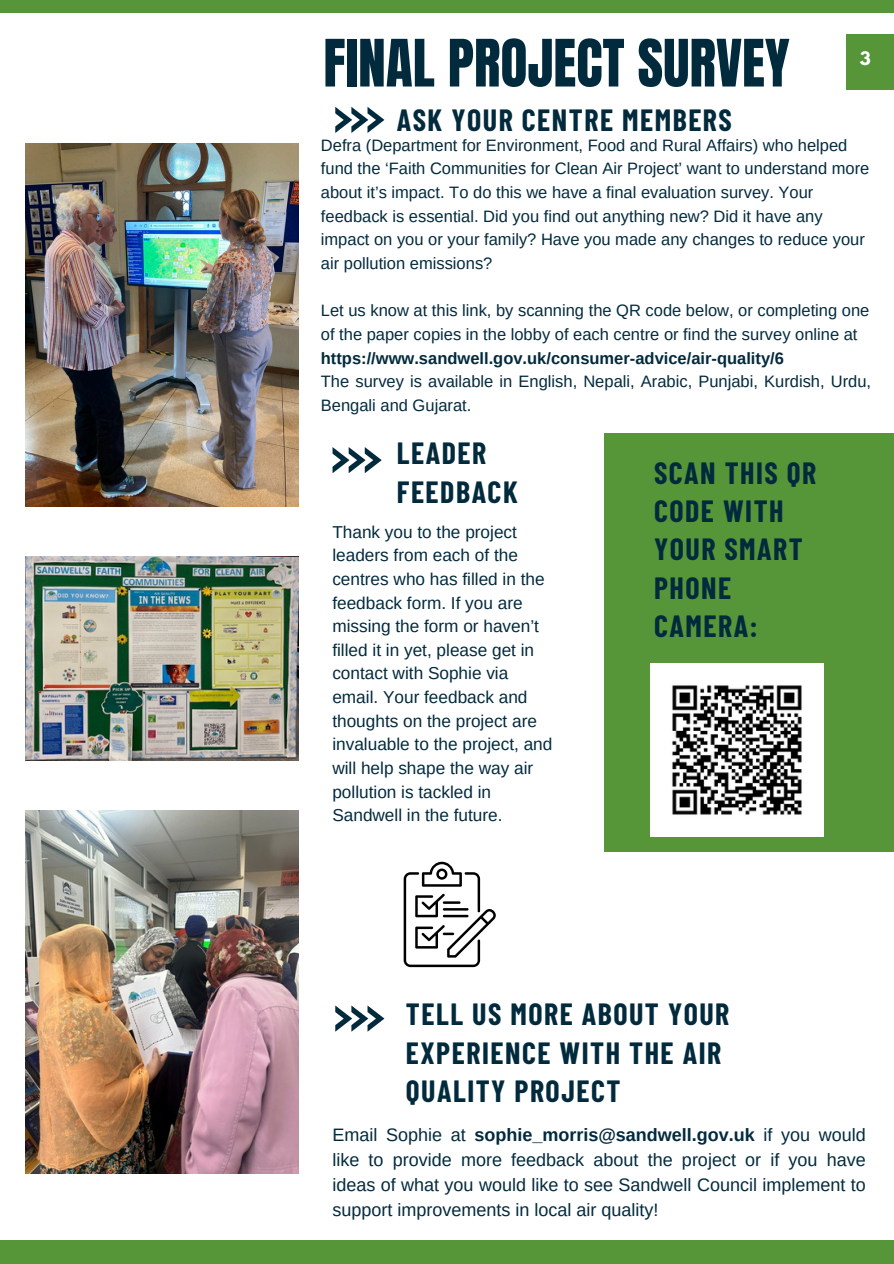
<style>
.page{position:relative;width:894px;height:1264px;background:#fff}
.page>*{position:absolute;margin:0;border:0;box-sizing:border-box;transform-origin:0 0}
.t1{font:55.5px "Anton";color:#022a3d}
.t2{font:700 30px/38.2px "Barlow Condensed";letter-spacing:.05em;color:#022a3d}
.t3{font:18px/24.8px "Arimo";color:#022a3d;text-align:justify}
.t4{font:17.25px/23.7px "Arimo";color:#022a3d}
.t5{font:16.5px/23.7px "Arimo";color:#022a3d}
.t6{font:700 16.5px "League Spartan";color:#fff}
.s1{font-weight:700}
</style>
<div class="page">
<div style="left:604px;top:433px;width:289px;height:419px;background:#569639"></div>
<svg style="left:335px;top:107px;width:49px;height:26px"></svg>
<div style="left:0;top:0;width:893px;height:12px;background:#569639"></div>
<svg style="left:335px;top:1005px;width:49px;height:26px"></svg>
<svg style="left:332px;top:447px;width:49px;height:26px"></svg>
<div style="left:846px;top:34px;width:47px;height:55px;background:#569639"></div>
<img style="left:650px;top:663px;width:173px;height:173px">
<svg style="left:403px;top:861px;width:93px;height:106px"></svg>
<img style="left:26px;top:556px;width:272px;height:205px">
<img style="left:26px;top:143px;width:272px;height:364px">
<img style="left:26px;top:810px;width:272px;height:363px">
<div style="left:0;top:1239px;width:893px;height:24px;background:#569639"></div>
<h2 class="t1" style="left:323px;top:23px;width:467px">FINAL PROJECT SURVEY</h2>
<p class="t2" style="left:397px;top:100px;width:336px">ASK YOUR CENTRE MEMBERS</p>
<p class="t6" style="left:859px;top:51px;width:12px">3</p>
<p class="t5" style="left:321px;top:133px;width:550px">Defra (Department for Environment, Food and Rural Affairs) who helped fund the ‘Faith Communities for Clean Air Project’ want to understand more about it’s impact. To do this we have a final evaluation survey. Your feedback is essential. Did you find out anything new? Did it have any impact on you or your family? Have you made any changes to reduce your air pollution emissions?</p>
<h2 class="t5" style="left:321px;top:299px;width:550px">Let us know at this link, by scanning the QR code below, or completing one of the paper copies in the lobby of each centre or find the survey online at <span class="s1">https://www.sandwell.gov.uk/consumer-advice/air-quality/6</span></h2>
<p class="t5" style="left:321px;top:369px;width:551px">The survey is available in English, Nepali, Arabic, Punjabi, Kurdish, Urdu,<br>Bengali and Gujarat.</p>
<h2 class="t2" style="left:397px;top:433px;width:122px">LEADER<br>FEEDBACK</h2>
<p class="t4" style="left:332px;top:520px;width:221px">Thank you to the project leaders from each of the centres who has filled in the feedback form. If you are missing the form or haven’t filled it in yet, please get in contact with Sophie via email. Your feedback and thoughts on the project are invaluable to the project, and will help shape the way air pollution is tackled in<br>Sandwell in the future.</p>
<p class="t2" style="left:654px;top:452px;width:164px">SCAN THIS QR<br>CODE WITH<br>YOUR SMART<br>PHONE<br>CAMERA:</p>
<p class="t2" style="left:406px;top:994px;width:325px">TELL US MORE ABOUT YOUR<br>EXPERIENCE WITH THE AIR<br>QUALITY PROJECT</p>
<p class="t3" style="left:332px;top:1122px;width:535px">Email Sophie at <span class="s1">sophie_morris@sandwell.gov.uk</span> if you would like to provide more feedback about the project or if you have ideas of what you would like to see Sandwell Council implement to support improvements in local air quality!</p>
</div>
